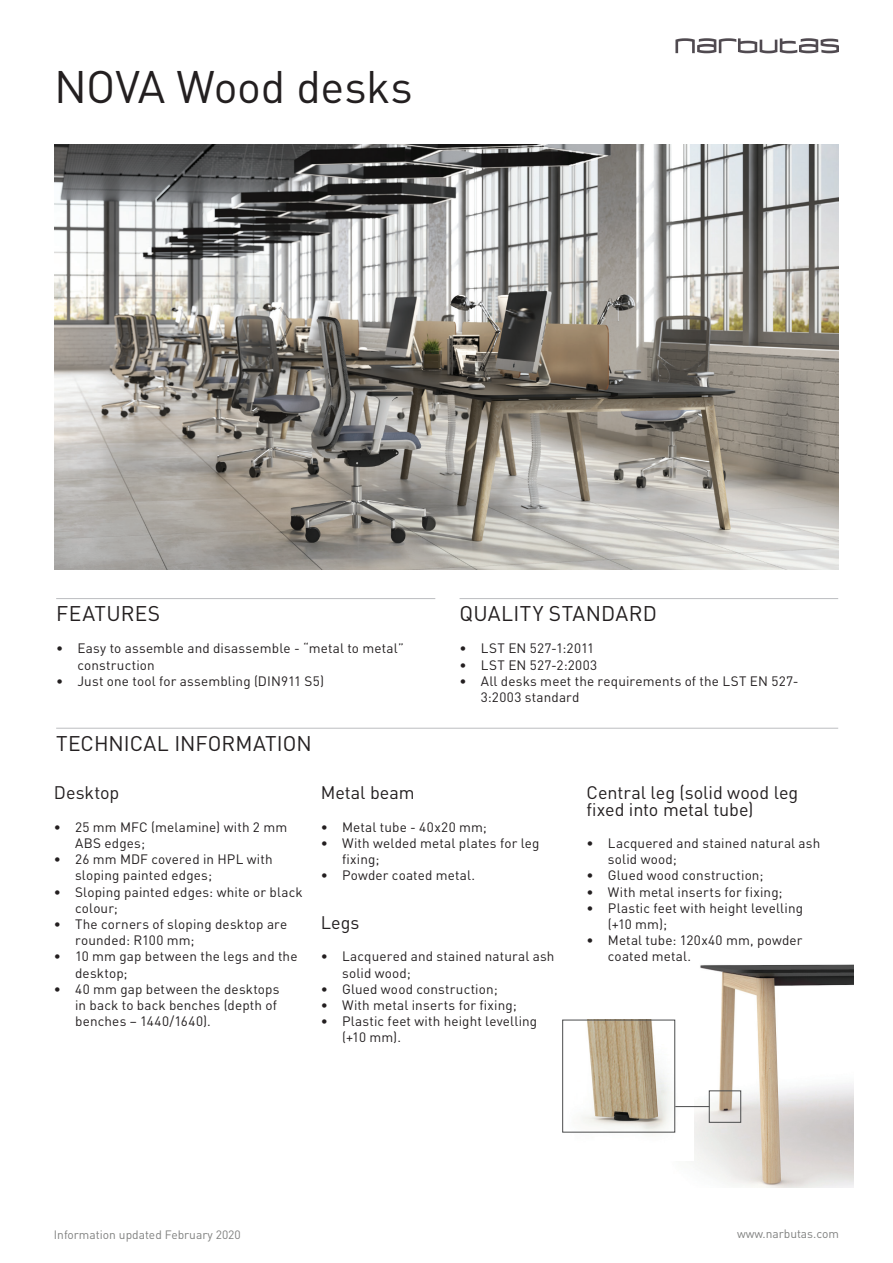
<style>
.page{position:relative;width:893px;height:1263px;background:#fff}
.page>*{position:absolute;margin:0;border:0;box-sizing:border-box;transform-origin:0 0}
.t1{font:45px "DIN Pro";letter-spacing:-.01em;color:#231f20}
.t2{font:21px "DIN Pro";letter-spacing:.005em;color:#231f20}
.t3{font:18px/16.2px "DIN Pro";letter-spacing:-.005em;color:#231f20}
.t4{font:13.5px/16.2px "DIN Pro";letter-spacing:.01em;color:#231f20}
.t5{font:13.5px "DIN Pro";letter-spacing:.03em;color:#231f20}
.t6{font:12px "DIN Pro";color:#808180}
</style>
<div class="page">
<img style="left:660px;top:964px;width:194px;height:223px">
<div style="left:709px;top:1091px;width:32px;height:31px;border:1px solid #4b4c4d"></div>
<img style="left:562px;top:1020px;width:131px;height:140px">
<div style="left:562px;top:1020px;width:113px;height:112px;border:1px solid #4b4c4d"></div>
<hr style="left:675px;top:1106px;width:34px;height:1px;background:#4b4c4d">
<hr style="left:56px;top:598px;width:379px;height:1px;background:#bcbdc0">
<hr style="left:459px;top:598px;width:379px;height:1px;background:#bcbdc0">
<hr style="left:56px;top:728px;width:782px;height:1px;background:#bcbdc0">
<img style="left:55px;top:144px;width:783px;height:425px">
<svg style="left:675px;top:38px;width:164px;height:15px"></svg>
<h1 class="t1" style="left:54px;top:56px;width:360px">NOVA Wood desks</h1>
<h2 class="t2" style="left:56px;top:599px;width:106px">FEATURES</h2>
<p class="t4" style="left:77px;top:640px;width:328px;text-indent:-21px">• Easy to assemble and disassemble - “metal to metal” construction</p>
<p class="t4" style="left:56px;top:672px;width:269px">• Just one tool for assembling (DIN911 S5)</p>
<h2 class="t2" style="left:460px;top:599px;width:199px">QUALITY STANDARD</h2>
<p class="t4" style="left:459px;top:640px;width:136px">• LST EN 527-1:2011</p>
<p class="t5" style="left:459px;top:656px;width:139px">• LST EN 527-2:2003</p>
<p class="t4" style="left:481px;top:672px;width:319px;text-indent:-21px">• All desks meet the requirements of the LST EN 527-<br>3:2003 standard</p>
<h2 class="t2" style="left:56px;top:729px;width:257px">TECHNICAL INFORMATION</h2>
<h3 class="t3" style="left:54px;top:784px;width:67px">Desktop</h3>
<p class="t4" style="left:75px;top:818px;width:214px;text-indent:-21px">• 25 mm MFC (melamine) with 2 mm<br>ABS edges;</p>
<p class="t4" style="left:75px;top:850px;width:199px;text-indent:-21px">• 26 mm MDF covered in HPL with sloping painted edges;</p>
<p class="t4" style="left:75px;top:883px;width:229px;text-indent:-21px">• Sloping painted edges: white or black colour;</p>
<p class="t4" style="left:75px;top:915px;width:214px;text-indent:-21px">• The corners of sloping desktop are rounded: R100 mm;</p>
<p class="t4" style="left:75px;top:948px;width:224px;text-indent:-21px">• 10 mm gap between the legs and the desktop;</p>
<p class="t4" style="left:75px;top:980px;width:206px;text-indent:-21px">• 40 mm gap between the desktops in back to back benches (depth of benches – 1440/1640).</p>
<h3 class="t3" style="left:321px;top:784px;width:95px">Metal beam</h3>
<p class="t4" style="left:321px;top:818px;width:168px">• Metal tube - 40x20 mm;</p>
<p class="t4" style="left:342px;top:834px;width:199px;text-indent:-21px">• With welded metal plates for leg fixing;</p>
<p class="t4" style="left:321px;top:867px;width:156px">• Powder coated metal.</p>
<h3 class="t3" style="left:321px;top:913px;width:40px">Legs</h3>
<p class="t4" style="left:342px;top:948px;width:214px;text-indent:-21px">• Lacquered and stained natural ash solid wood;</p>
<p class="t4" style="left:321px;top:980px;width:178px">• Glued wood construction;</p>
<p class="t4" style="left:321px;top:996px;width:197px">• With metal inserts for fixing;</p>
<p class="t4" style="left:342px;top:1012px;width:197px;text-indent:-21px">• Plastic feet with height levelling (+10 mm).</p>
<h3 class="t3" style="left:587px;top:784px;width:213px">Central leg (solid wood leg fixed into metal tube)</h3>
<p class="t4" style="left:608px;top:834px;width:214px;text-indent:-21px">• Lacquered and stained natural ash solid wood;</p>
<p class="t4" style="left:587px;top:867px;width:178px">• Glued wood construction;</p>
<p class="t4" style="left:587px;top:883px;width:197px">• With metal inserts for fixing;</p>
<p class="t4" style="left:608px;top:899px;width:197px;text-indent:-21px">• Plastic feet with height levelling (+10 mm);</p>
<p class="t4" style="left:608px;top:931px;width:196px;text-indent:-21px">• Metal tube: 120x40 mm, powder coated metal.</p>
<p class="t6" style="left:54px;top:1226px;width:188px">Information updated February 2020</p>
<p class="t6" style="left:737px;top:1225px;width:104px">www.narbutas.com</p>
</div>
